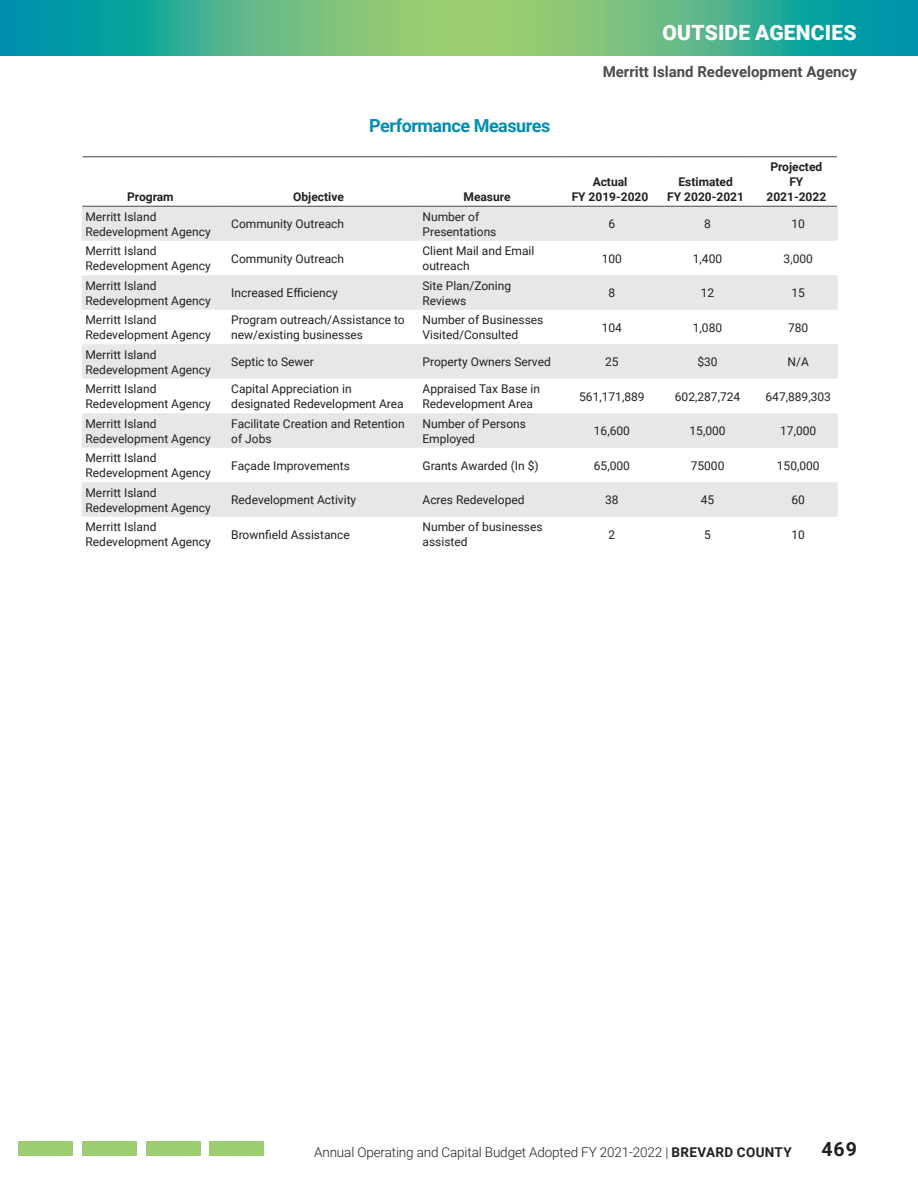
<style>
.page{position:relative;width:918px;height:1188px;background:#fff}
.page>*{position:absolute;margin:0;border:0;box-sizing:border-box;transform-origin:0 0}
.t1{font:900 21px "Roboto";letter-spacing:.01em;color:#fff}
.t2{font:700 19.5px "Roboto";color:#231f20}
.t3{font:700 18px "Roboto";letter-spacing:-.025em;color:#008fb1}
.t4{font:700 15px "Roboto";color:#4b4c4d}
.t5{font:300 13.5px "Roboto";letter-spacing:-.01em;color:#231f20}
.Table_Text{font:12px/15px "Roboto";color:#231f20}
.Table_Numbers_Center{font:12px "Roboto";color:#231f20}
.Table_Numbers_Center-2{font:700 12px/15px "Roboto";color:#231f20;text-align:center}
.s1{font-weight:700}
</style>
<div class="page">
<div style="left:210px;top:1142px;width:54px;height:14px;background:#9cce6f"></div>
<div style="left:146px;top:1142px;width:54px;height:14px;background:#9cce6f"></div>
<div style="left:82px;top:1142px;width:55px;height:14px;background:#9cce6f"></div>
<div style="left:18px;top:1142px;width:55px;height:14px;background:#9cce6f"></div>
<svg style="left:0;top:0;width:918px;height:56px;background:#4eb38c"></svg>
<svg style="left:82px;top:206px;width:756px;height:311px;fill:#e6e7e9"></svg>
<hr style="left:82px;top:156px;width:136px;height:1px;background:#57585a">
<hr style="left:227px;top:156px;width:183px;height:1px;background:#57585a">
<hr style="left:419px;top:156px;width:136px;height:1px;background:#57585a">
<hr style="left:564px;top:156px;width:92px;height:1px;background:#57585a">
<hr style="left:665px;top:156px;width:82px;height:1px;background:#57585a">
<hr style="left:756px;top:156px;width:81px;height:1px;background:#57585a">
<hr style="left:82px;top:206px;width:136px;height:1px;background:#57585a">
<hr style="left:227px;top:206px;width:183px;height:1px;background:#57585a">
<hr style="left:419px;top:206px;width:136px;height:1px;background:#57585a">
<hr style="left:564px;top:206px;width:92px;height:1px;background:#57585a">
<hr style="left:665px;top:206px;width:82px;height:1px;background:#57585a">
<hr style="left:756px;top:206px;width:81px;height:1px;background:#57585a">
<p class="t3" style="left:369px;top:113px;width:183px">Performance Measures</p>
<p class="Table_Numbers_Center-2" style="left:127px;top:189px;width:48px">Program</p>
<p class="Table_Numbers_Center-2" style="left:293px;top:189px;width:52px">Objective</p>
<p class="Table_Numbers_Center-2" style="left:464px;top:189px;width:49px">Measure</p>
<h1 class="t1" style="left:663px;top:18px;width:135px">OUTSI DE AGENCIES</h1>
<p class="t4" style="left:603px;top:61px;width:256px">Merritt Island Redevelopment Agency</p>
<p class="Table_Numbers_Center-2" style="left:572px;top:174px;width:78px">Actual<br>FY 2019-2020</p>
<p class="Table_Numbers_Center-2" style="left:667px;top:174px;width:78px">Estimated<br>FY 2020-2021</p>
<p class="Table_Numbers_Center-2" style="left:766px;top:159px;width:61px">Projected<br>FY<br>2021-2022</p>
<p class="Table_Text" style="left:85px;top:208px;width:127px">Merritt Island<br>Redevelopment Agency</p>
<p class="Table_Text" style="left:231px;top:216px;width:114px">Community Outreach</p>
<p class="Table_Text" style="left:423px;top:208px;width:76px">Number of<br>Presentations</p>
<p class="Table_Numbers_Center" style="left:609px;top:215px;width:8px">6</p>
<p class="Table_Numbers_Center" style="left:704px;top:215px;width:8px">8</p>
<p class="Table_Numbers_Center" style="left:792px;top:215px;width:15px">10</p>
<p class="Table_Text" style="left:86px;top:243px;width:127px">Merritt Island<br>Redevelopment Agency</p>
<p class="Table_Text" style="left:231px;top:250px;width:114px">Community Outreach</p>
<p class="Table_Text" style="left:423px;top:243px;width:113px">Client Mail and Email outreach</p>
<p class="Table_Numbers_Center" style="left:602px;top:250px;width:22px">100</p>
<p class="Table_Numbers_Center" style="left:693px;top:250px;width:31px">1,400</p>
<p class="Table_Numbers_Center" style="left:784px;top:250px;width:31px">3,000</p>
<p class="Table_Text" style="left:85px;top:277px;width:127px">Merritt Island<br>Redevelopment Agency</p>
<p class="Table_Text" style="left:231px;top:285px;width:108px">Increased Efficiency</p>
<p class="Table_Text" style="left:423px;top:277px;width:90px">Site Plan/Zoning<br>Reviews</p>
<p class="Table_Numbers_Center" style="left:609px;top:284px;width:8px">8</p>
<p class="Table_Numbers_Center" style="left:701px;top:284px;width:15px">12</p>
<p class="Table_Numbers_Center" style="left:792px;top:284px;width:15px">15</p>
<p class="Table_Text" style="left:86px;top:312px;width:127px">Merritt Island<br>Redevelopment Agency</p>
<p class="Table_Text" style="left:231px;top:312px;width:175px">Program outreach/Assistance to new/existing businesses</p>
<p class="Table_Text" style="left:423px;top:312px;width:122px">Number of Businesses<br>Visited/Consulted</p>
<p class="Table_Numbers_Center" style="left:602px;top:319px;width:22px">104</p>
<p class="Table_Numbers_Center" style="left:693px;top:319px;width:31px">1,080</p>
<p class="Table_Numbers_Center" style="left:788px;top:319px;width:22px">780</p>
<p class="Table_Text" style="left:85px;top:346px;width:127px">Merritt Island<br>Redevelopment Agency</p>
<p class="Table_Text" style="left:231px;top:354px;width:84px">Septic to Sewer</p>
<p class="Table_Text" style="left:423px;top:354px;width:130px">Property Owners Served</p>
<p class="Table_Numbers_Center" style="left:605px;top:353px;width:15px">25</p>
<p class="Table_Numbers_Center" style="left:697px;top:353px;width:22px">$30</p>
<p class="Table_Numbers_Center" style="left:788px;top:353px;width:23px">N/A</p>
<p class="Table_Text" style="left:86px;top:381px;width:127px">Merritt Island<br>Redevelopment Agency</p>
<p class="Table_Text" style="left:231px;top:381px;width:174px">Capital Appreciation in designated Redevelopment Area</p>
<p class="Table_Text" style="left:423px;top:381px;width:119px">Appraised Tax Base in<br>Redevelopment Area</p>
<p class="Table_Numbers_Center" style="left:579px;top:388px;width:67px">561,171,889</p>
<p class="Table_Numbers_Center" style="left:675px;top:388px;width:67px">602,287,724</p>
<p class="Table_Numbers_Center" style="left:766px;top:388px;width:67px">647,889,303</p>
<p class="Table_Text" style="left:85px;top:415px;width:127px">Merritt Island<br>Redevelopment Agency</p>
<p class="Table_Text" style="left:231px;top:415px;width:175px">Facilitate Creation and Retention of Jobs</p>
<p class="Table_Text" style="left:423px;top:415px;width:105px">Number of Persons<br>Employed</p>
<p class="Table_Numbers_Center" style="left:594px;top:422px;width:38px">16,600</p>
<p class="Table_Numbers_Center" style="left:690px;top:422px;width:38px">15,000</p>
<p class="Table_Numbers_Center" style="left:780px;top:422px;width:38px">17,000</p>
<p class="Table_Text" style="left:85px;top:450px;width:127px">Merritt Island<br>Redevelopment Agency</p>
<p class="Table_Text" style="left:231px;top:457px;width:120px">Façade Improvements</p>
<p class="Table_Text" style="left:423px;top:457px;width:118px">Grants Awarded (In $)</p>
<p class="Table_Numbers_Center" style="left:594px;top:457px;width:38px">65,000</p>
<p class="Table_Numbers_Center" style="left:691px;top:457px;width:35px">75000</p>
<p class="Table_Numbers_Center" style="left:777px;top:457px;width:44px">150,000</p>
<p class="Table_Text" style="left:86px;top:484px;width:127px">Merritt Island<br>Redevelopment Agency</p>
<p class="Table_Text" style="left:231px;top:492px;width:127px">Redevelopment Activity</p>
<p class="Table_Text" style="left:423px;top:492px;width:104px">Acres Redeveloped</p>
<p class="Table_Numbers_Center" style="left:605px;top:491px;width:15px">38</p>
<p class="Table_Numbers_Center" style="left:701px;top:491px;width:15px">45</p>
<p class="Table_Numbers_Center" style="left:792px;top:491px;width:15px">60</p>
<p class="Table_Text" style="left:86px;top:519px;width:127px">Merritt Island<br>Redevelopment Agency</p>
<p class="Table_Text" style="left:231px;top:526px;width:120px">Brownfield Assistance</p>
<p class="Table_Text" style="left:423px;top:519px;width:122px">Number of businesses assisted</p>
<p class="Table_Numbers_Center" style="left:609px;top:526px;width:8px">2</p>
<p class="Table_Numbers_Center" style="left:704px;top:526px;width:8px">5</p>
<p class="Table_Numbers_Center" style="left:792px;top:526px;width:15px">10</p>
<p class="t5" style="left:314px;top:1142px;width:479px">Annual Operating and Capital Budget Adopted FY 2021-2022 | <span class="s1">BREVARD COUNTY</span></p>
<h2 class="t2" style="left:821px;top:1136px;width:37px">469</h2>
</div>
